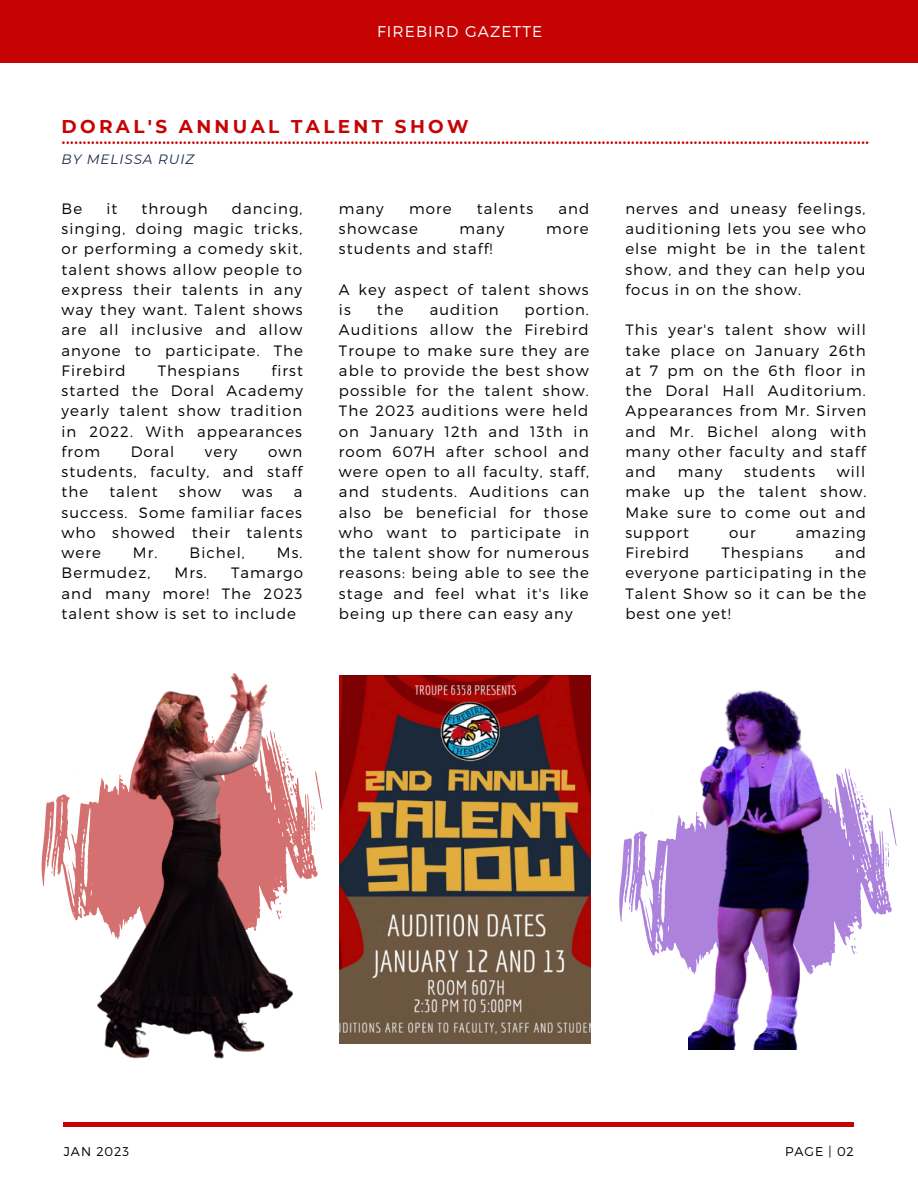
<style>
.page{position:relative;width:918px;height:1188px;background:#fff}
.page>*{position:absolute;margin:0;border:0;box-sizing:border-box;transform-origin:0 0}
.t1{font:500 18.45px "Montserrat";color:#c60303}
.t2{font:700 18.45px "Montserrat";letter-spacing:.18em;color:#c60303}
.t3{font:300 15.6px "Montserrat";letter-spacing:.07em;color:#fff}
.t4{font:300 15px/20.2px "Montserrat";letter-spacing:.07em;color:#000;text-align:justify}
.t5{font:italic 13.5px "Montserrat";letter-spacing:.07em;color:#17274b}
.t6{font:300 12.75px "Montserrat";letter-spacing:.07em;color:#000}
</style>
<div class="page">
<div style="left:0;top:0;width:918px;height:63px;background:#c60303"></div>
<hr style="left:63px;top:1123px;width:791px;height:3px;background:#c60303">
<svg style="left:41px;top:799px;width:22px;height:87px"></svg>
<svg style="left:312px;top:771px;width:11px;height:60px"></svg>
<img style="left:63px;top:673px;width:249px;height:386px">
<svg style="left:590px;top:711px;width:302px;height:333px"></svg>
<svg style="left:876px;top:807px;width:21px;height:60px"></svg>
<svg style="left:590px;top:836px;width:78px;height:86px"></svg>
<svg style="left:850px;top:938px;width:10px;height:17px"></svg>
<svg style="left:850px;top:769px;width:20px;height:64px"></svg>
<img style="left:340px;top:676px;width:250px;height:368px">
<img style="left:688px;top:690px;width:162px;height:360px">
<p class="t3" style="left:377px;top:22px;width:167px">FIREBIRD GAZETTE</p>
<p class="t2" style="left:62px;top:115px;width:409px">DORAL'S ANNUAL TALENT SHOW</p>
<p class="t1" style="left:62px;top:126px;width:809px">.................................................................................................................................................................................................</p>
<p class="t5" style="left:62px;top:151px;width:134px">BY MELISSA RUIZ</p>
<p class="t4" style="left:62px;top:198px;width:243px;text-indent:170px">dancing, singing, doing magic tricks, or performing a comedy skit, talent shows allow people to express their talents in any way they want. Talent shows are all inclusive and allow anyone to participate. The Firebird</p>
<p class="t4" style="left:62px;top:198px;width:22px">Be</p>
<p class="t4" style="left:106px;top:198px;width:12px">it</p>
<p class="t4" style="left:142px;top:198px;width:68px">through</p>
<p class="t4" style="left:62px;top:360px;width:243px;text-indent:210px">first started the Doral Academy yearly talent show tradition in 2022. With appearances from</p>
<p class="t4" style="left:158px;top:360px;width:83px">Thespians</p>
<p class="t4" style="left:131px;top:441px;width:45px">Doral</p>
<p class="t4" style="left:205px;top:441px;width:34px">very</p>
<p class="t4" style="left:62px;top:441px;width:242px;text-indent:206px">own students, faculty, and staff the</p>
<p class="t4" style="left:109px;top:481px;width:50px">talent</p>
<p class="t4" style="left:179px;top:481px;width:44px">show</p>
<p class="t4" style="left:242px;top:481px;width:32px">was</p>
<p class="t4" style="left:62px;top:481px;width:243px;text-indent:232px">a success. Some familiar faces who showed their talents were</p>
<p class="t4" style="left:133px;top:542px;width:113px">Mr. Bichel,</p>
<p class="t4" style="left:277px;top:542px;width:27px">Ms.</p>
<p class="t4" style="left:62px;top:562px;width:90px">Bermudez,</p>
<p class="t4" style="left:175px;top:562px;width:34px">Mrs.</p>
<p class="t4" style="left:62px;top:562px;width:243px;text-indent:169px">Tamargo and many more! The 2023 talent show is set to include</p>
<p class="t4" style="left:339px;top:198px;width:46px">many</p>
<p class="t4" style="left:409px;top:198px;width:44px">more</p>
<p class="t4" style="left:477px;top:198px;width:58px">talents</p>
<p class="t4" style="left:559px;top:198px;width:32px">and</p>
<p class="t4" style="left:339px;top:218px;width:80px">showcase</p>
<p class="t4" style="left:460px;top:218px;width:46px">many</p>
<p class="t4" style="left:546px;top:218px;width:44px">more</p>
<p class="t4" style="left:339px;top:238px;width:155px">students and staff!</p>
<p class="t4" style="left:339px;top:279px;width:251px">A key aspect of talent shows is</p>
<p class="t4" style="left:377px;top:299px;width:28px">the</p>
<p class="t4" style="left:430px;top:299px;width:70px">audition</p>
<p class="t4" style="left:339px;top:299px;width:252px;text-indent:186px">portion.<br>Auditions allow the Firebird Troupe to make sure they are able to provide the best show possible for the talent show.<br>The 2023 auditions were held on January 12th and 13th in room 607H after school and were open to all faculty, staff, and students. Auditions can also be beneficial for those who want to participate in the talent show for numerous reasons: being able to see the stage and feel what it's like being up there can easy any</p>
<p class="t4" style="left:625px;top:198px;width:242px">nerves and uneasy feelings, auditioning lets you see who else might be in the talent show, and they can help you focus in on the show.</p>
<p class="t4" style="left:625px;top:319px;width:243px">This year's talent show will take place on January 26th at 7 pm on the 6th floor in the Doral Hall Auditorium.<br>Appearances from Mr. Sirven and Mr. Bichel along with many other faculty and staff and</p>
<p class="t4" style="left:625px;top:461px;width:243px;text-indent:212px">will make up the talent show.<br>Make sure to come out and support</p>
<p class="t4" style="left:678px;top:461px;width:46px">many</p>
<p class="t4" style="left:744px;top:461px;width:73px">students</p>
<p class="t4" style="left:729px;top:522px;width:28px">our</p>
<p class="t4" style="left:796px;top:522px;width:72px">amazing</p>
<p class="t4" style="left:625px;top:542px;width:242px;text-indent:210px">and everyone participating in the Talent Show so it can be the best one yet!</p>
<p class="t4" style="left:625px;top:542px;width:66px">Firebird</p>
<p class="t4" style="left:722px;top:542px;width:83px">Thespians</p>
<p class="t6" style="left:64px;top:1143px;width:67px">JAN 2023</p>
<p class="t6" style="left:785px;top:1143px;width:70px">PAGE | 02</p>
</div>
